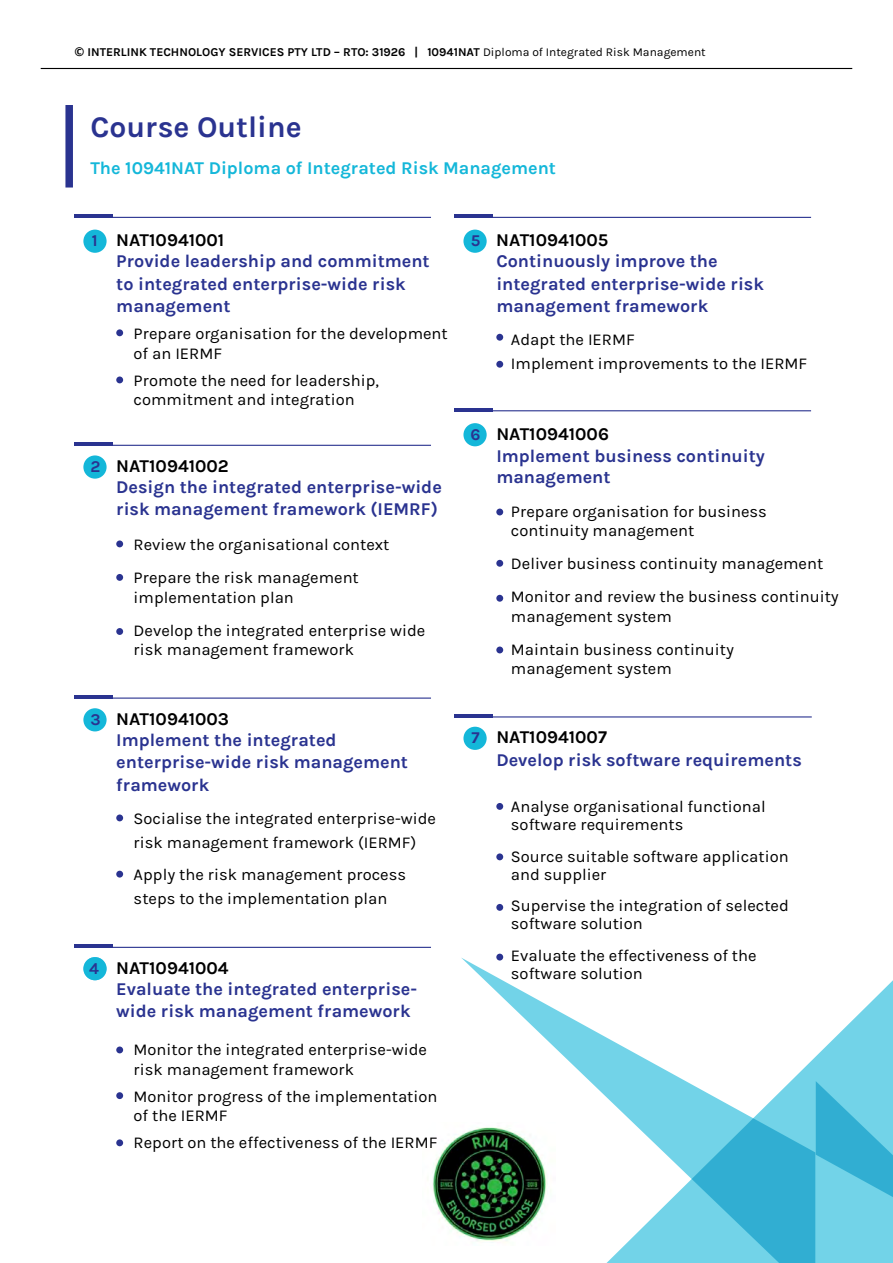
<style>
.page{position:relative;width:893px;height:1263px;background:#fff}
.page>*{position:absolute;margin:0;border:0;box-sizing:border-box;transform-origin:0 0}
.t1{font:700 30px "Karla";color:#2a3390}
.t2{font:700 18px/22.5px "Karla";color:#2a3390}
.t3{font:700 18px "Karla";color:#000}
.t4{font:700 18px "Karla";color:#14b7d9}
.t5{font:16.5px/19.5px "Karla";color:#000}
.t6{font:700 16.5px "Karla";color:#2a3390}
.t7{font:700 12px "Karla";color:#000}
.s1{font-family:"Droid Sans"}
.s2{font-weight:400}
</style>
<div class="page">
<img style="left:433px;top:1134px;width:28px;height:100px">
<hr style="left:41px;top:68px;width:811px;height:1px;background:#000">
<hr style="left:74px;top:217px;width:357px;height:1px;background:#2a3390">
<hr style="left:74px;top:214px;width:39px;height:4px;background:#2a3390">
<div style="left:83px;top:230px;width:24px;height:23px;background:#14b7d9;border-radius:50%"></div>
<div style="left:65px;top:105px;width:8px;height:83px;background:#2a3390"></div>
<hr style="left:454px;top:217px;width:357px;height:1px;background:#2a3390">
<hr style="left:454px;top:214px;width:39px;height:4px;background:#2a3390">
<div style="left:463px;top:230px;width:24px;height:23px;background:#14b7d9;border-radius:50%"></div>
<div style="left:116px;top:329px;width:7px;height:7px;background:#2a3390;border-radius:50%"></div>
<div style="left:116px;top:376px;width:7px;height:7px;background:#2a3390;border-radius:50%"></div>
<hr style="left:74px;top:445px;width:357px;height:1px;background:#2a3390">
<hr style="left:74px;top:442px;width:39px;height:4px;background:#2a3390">
<div style="left:83px;top:455px;width:24px;height:24px;background:#14b7d9;border-radius:50%"></div>
<div style="left:116px;top:540px;width:7px;height:7px;background:#2a3390;border-radius:50%"></div>
<div style="left:116px;top:574px;width:7px;height:7px;background:#2a3390;border-radius:50%"></div>
<div style="left:116px;top:628px;width:7px;height:7px;background:#2a3390;border-radius:50%"></div>
<hr style="left:74px;top:947px;width:357px;height:1px;background:#2a3390">
<hr style="left:74px;top:944px;width:39px;height:4px;background:#2a3390">
<div style="left:83px;top:957px;width:24px;height:23px;background:#14b7d9;border-radius:50%"></div>
<hr style="left:74px;top:697px;width:357px;height:2px;background:#2a3390">
<hr style="left:74px;top:695px;width:39px;height:4px;background:#2a3390">
<div style="left:83px;top:708px;width:24px;height:23px;background:#14b7d9;border-radius:50%"></div>
<div style="left:116px;top:814px;width:7px;height:7px;background:#2a3390;border-radius:50%"></div>
<div style="left:116px;top:871px;width:7px;height:6px;background:#2a3390;border-radius:50%"></div>
<div style="left:116px;top:1046px;width:7px;height:7px;background:#2a3390;border-radius:50%"></div>
<div style="left:116px;top:1092px;width:7px;height:7px;background:#2a3390;border-radius:50%"></div>
<div style="left:116px;top:1139px;width:7px;height:7px;background:#2a3390;border-radius:50%"></div>
<div style="left:496px;top:334px;width:7px;height:7px;background:#2a3390;border-radius:50%"></div>
<div style="left:496px;top:361px;width:7px;height:7px;background:#2a3390;border-radius:50%"></div>
<div style="left:496px;top:509px;width:7px;height:6px;background:#2a3390;border-radius:50%"></div>
<div style="left:496px;top:560px;width:7px;height:7px;background:#2a3390;border-radius:50%"></div>
<div style="left:496px;top:595px;width:7px;height:7px;background:#2a3390;border-radius:50%"></div>
<div style="left:496px;top:646px;width:7px;height:7px;background:#2a3390;border-radius:50%"></div>
<hr style="left:454px;top:410px;width:357px;height:1px;background:#2a3390">
<hr style="left:454px;top:408px;width:39px;height:3px;background:#2a3390">
<div style="left:463px;top:423px;width:24px;height:23px;background:#14b7d9;border-radius:50%"></div>
<div style="left:496px;top:803px;width:7px;height:7px;background:#2a3390;border-radius:50%"></div>
<div style="left:496px;top:853px;width:7px;height:7px;background:#2a3390;border-radius:50%"></div>
<div style="left:496px;top:904px;width:7px;height:7px;background:#2a3390;border-radius:50%"></div>
<div style="left:496px;top:954px;width:7px;height:6px;background:#2a3390;border-radius:50%"></div>
<hr style="left:454px;top:716px;width:358px;height:1px;background:#2a3390">
<hr style="left:454px;top:714px;width:39px;height:3px;background:#2a3390">
<div style="left:463px;top:727px;width:24px;height:23px;background:#14b7d9;border-radius:50%"></div>
<svg style="left:815px;top:980px;width:78px;height:283px;fill:#72d3e8"></svg>
<svg style="left:816px;top:1081px;width:77px;height:172px;background:#5cc6e0"></svg>
<svg style="left:461px;top:957px;width:354px;height:306px"></svg>
<p class="t7" style="left:74px;top:45px;width:633px"><span class="s1">©</span> INTERLINK TECHNOLOGY SERVICES PTY LTD – RTO: 31926 | 10941NAT <span class="s2">Diploma of Integrated Risk Management</span></p>
<p class="t1" style="left:90px;top:110px;width:213px">Course Outline</p>
<p class="t4" style="left:90px;top:157px;width:467px">The 10941NAT Diploma of Integrated Risk Management</p>
<p class="t6" style="left:92px;top:231px;width:7px">1</p>
<p class="t3" style="left:116px;top:230px;width:110px">NAT10941001</p>
<p class="t3" style="left:496px;top:230px;width:114px">NAT10941005</p>
<p class="t2" style="left:496px;top:250px;width:223px">Continuously improve the</p>
<p class="t2" style="left:496px;top:272px;width:269px">integrated enterprise-wide risk management framework</p>
<p class="t6" style="left:471px;top:231px;width:11px">5</p>
<p class="t2" style="left:116px;top:250px;width:315px">Provide leadership and commitment to integrated enterprise-wide risk management</p>
<p class="t5" style="left:134px;top:324px;width:316px">Prepare organisation for the development</p>
<p class="t5" style="left:134px;top:344px;width:90px">of an IERMF</p>
<p class="t5" style="left:134px;top:371px;width:247px">Promote the need for leadership, commitment and integration</p>
<p class="t6" style="left:91px;top:457px;width:11px">2</p>
<p class="t3" style="left:116px;top:455px;width:114px">NAT10941002</p>
<p class="t2" style="left:116px;top:476px;width:327px">Design the integrated enterprise-wide risk management framework (IEMRF)</p>
<p class="t5" style="left:134px;top:535px;width:257px">Review the organisational context</p>
<p class="t5" style="left:134px;top:568px;width:227px">Prepare the risk management implementation plan</p>
<p class="t5" style="left:134px;top:621px;width:293px">Develop the integrated enterprise wide</p>
<p class="t5" style="left:134px;top:640px;width:222px">risk management framework</p>
<p class="t6" style="left:90px;top:710px;width:12px">3</p>
<p class="t3" style="left:116px;top:708px;width:114px">NAT10941003</p>
<p class="t2" style="left:116px;top:728px;width:222px">Implement the integrated</p>
<p class="t2" style="left:116px;top:751px;width:293px">enterprise-wide risk management framework</p>
<p class="t5" style="left:134px;top:807px;width:304px;line-height:24px">Socialise the integrated enterprise-wide risk management framework (IERMF)</p>
<p class="t5" style="left:134px;top:862px;width:274px;line-height:24px">Apply the risk management process steps to the implementation plan</p>
<p class="t6" style="left:90px;top:959px;width:12px">3</p>
<p class="t3" style="left:116px;top:957px;width:114px">NAT10941004</p>
<p class="t6" style="left:89px;top:959px;width:11px">4</p>
<p class="t2" style="left:116px;top:977px;width:302px">Evaluate the integrated enterprise&shy;wide risk management framework</p>
<p class="t5" style="left:134px;top:1040px;width:295px">Monitor the integrated enterprise-wide</p>
<p class="t5" style="left:134px;top:1060px;width:222px">risk management framework</p>
<p class="t5" style="left:134px;top:1087px;width:305px">Monitor progress of the implementation</p>
<p class="t5" style="left:134px;top:1106px;width:95px">of the IERMF</p>
<p class="t5" style="left:134px;top:1133px;width:305px">Report on the effectiveness of the IERMF</p>
<p class="t5" style="left:511px;top:329px;width:125px">Adapt the IERMF</p>
<p class="t5" style="left:511px;top:353px;width:298px">Implement improvements to the IERMF</p>
<p class="t6" style="left:471px;top:425px;width:12px">6</p>
<p class="t3" style="left:496px;top:423px;width:114px">NAT10941006</p>
<p class="t2" style="left:496px;top:445px;width:270px;line-height:21px">Implement business continuity management</p>
<p class="t5" style="left:511px;top:502px;width:257px">Prepare organisation for business</p>
<p class="t5" style="left:511px;top:521px;width:185px">continuity management</p>
<p class="t5" style="left:511px;top:554px;width:314px">Deliver business continuity management</p>
<p class="t5" style="left:511px;top:587px;width:329px">Monitor and review the business continuity management system</p>
<p class="t5" style="left:511px;top:640px;width:225px">Maintain business continuity</p>
<p class="t5" style="left:511px;top:659px;width:162px">management system</p>
<p class="t6" style="left:471px;top:728px;width:10px">7</p>
<p class="t3" style="left:496px;top:727px;width:112px">NAT10941007</p>
<p class="t2" style="left:496px;top:748px;width:307px">Develop risk software requirements</p>
<p class="t5" style="left:511px;top:797px;width:256px">Analyse organisational functional</p>
<p class="t5" style="left:511px;top:815px;width:174px">software requirements</p>
<p class="t5" style="left:511px;top:847px;width:279px">Source suitable software application</p>
<p class="t5" style="left:511px;top:865px;width:97px">and supplier</p>
<p class="t5" style="left:511px;top:897px;width:279px;line-height:18px">Supervise the integration of selected software solution</p>
<p class="t5" style="left:511px;top:946px;width:247px">Evaluate the effectiveness of the</p>
<p class="t5" style="left:511px;top:964px;width:133px">software solution</p>
</div>
